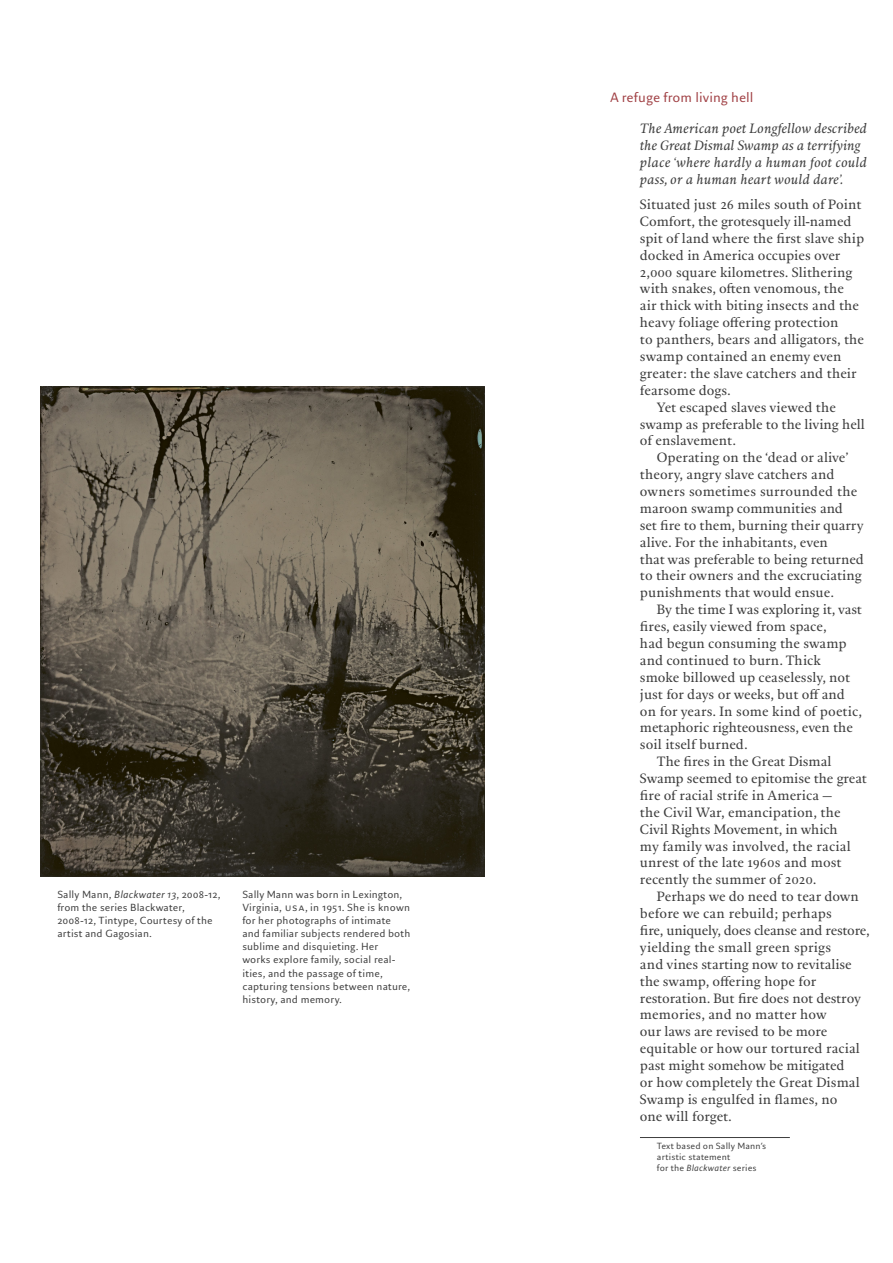
<style>
.page{position:relative;width:893px;height:1263px;background:#fff}
.page>*{position:absolute;margin:0;border:0;box-sizing:border-box;transform-origin:0 0}
.t1{font:12.75px "Lardy Serif";color:#3e3e3e}
.t2{font:italic 12.75px/17px "Lardy Serif";letter-spacing:.005em;color:#3e3e3e}
.t3{font:12.75px "Lardy Serif";letter-spacing:-.02em;color:#3e3e3e}
.t4{font:12.75px "Lardy Serif";letter-spacing:.02em;color:#3e3e3e}
.t5{font:12.75px "Lardy Sans";letter-spacing:.005em;color:#a04044}
.t6{font:9.75px/13px "Lardy Sans";letter-spacing:.01em;color:#3e3e3e}
.t7{font:8.4px/11.2px "Lardy Sans";letter-spacing:.015em;color:#3e3e3e}
.s1{font-style:italic}
</style>
<div class="page">
<img style="left:40px;top:386px;width:445px;height:491px">
<hr style="left:640px;top:1137px;width:150px;height:1px;background:#3e3e3e">
<p class="t6" style="left:57px;top:888px;width:165px">Sally Mann, <span class="s1">Blackwater 13</span>, 2008-12, from the series Blackwater,<br>2008-12, Tintype, Courtesy of the artist and Gagosian.</p>
<p class="t6" style="left:242px;top:888px;width:169px">Sally Mann was born in Lexington,<br>Virginia, u sa, in 1951. She is known for her photographs of intimate and familiar subjects rendered both sublime and disquieting. Her<br>works explore family, social real&shy;ities, and the passage of time, capturing tensions between nature, history, and memory.</p>
<p class="t5" style="left:610px;top:89px;width:145px">A refuge from living hell</p>
<p class="t2" style="left:640px;top:120px;width:229px">The American poet Longfellow described the Great Dismal Swamp as a terrifying place ‘where hardly a human foot could pass, or a human heart would dare’.</p>
<p class="t1" style="left:640px;top:196px;width:223px">Situated just 26 miles south of Point</p>
<p class="t1" style="left:640px;top:212px;width:213px">Comfort, the grotesquely ill-named</p>
<p class="t1" style="left:640px;top:229px;width:226px">spit of land where the first slave ship</p>
<p class="t1" style="left:640px;top:246px;width:202px">docked in America occupies over</p>
<p class="t1" style="left:640px;top:263px;width:214px">2,000 square kilometres. Slithering</p>
<p class="t1" style="left:640px;top:280px;width:205px">with snakes, often venomous, the</p>
<p class="t1" style="left:640px;top:297px;width:220px">air thick with biting insects and the</p>
<p class="t1" style="left:640px;top:314px;width:200px">heavy foliage offering protection</p>
<p class="t1" style="left:640px;top:331px;width:225px">to panthers, bears and alligators, the</p>
<p class="t1" style="left:640px;top:347px;width:203px">swamp contained an enemy even</p>
<p class="t1" style="left:640px;top:364px;width:218px">greater: the slave catchers and their</p>
<p class="t1" style="left:640px;top:381px;width:92px">fearsome dogs.</p>
<p class="t1" style="left:657px;top:398px;width:180px">Yet escaped slaves viewed the</p>
<p class="t1" style="left:640px;top:415px;width:226px">swamp as preferable to the living hell</p>
<p class="t1" style="left:640px;top:432px;width:98px">of enslavement.</p>
<p class="t1" style="left:657px;top:449px;width:193px">Operating on the ‘dead or alive’</p>
<p class="t1" style="left:640px;top:466px;width:196px">theory, angry slave catchers and</p>
<p class="t1" style="left:640px;top:483px;width:219px">owners sometimes surrounded the</p>
<p class="t1" style="left:640px;top:499px;width:204px">maroon swamp communities and</p>
<p class="t1" style="left:640px;top:516px;width:225px">set fire to them, burning their quarry</p>
<p class="t1" style="left:640px;top:533px;width:189px">alive. For the inhabitants, even</p>
<p class="t1" style="left:640px;top:550px;width:225px">that was preferable to being returned</p>
<p class="t1" style="left:640px;top:567px;width:223px">to their owners and the excruciating</p>
<p class="t1" style="left:640px;top:584px;width:196px">punishments that would ensue.</p>
<p class="t1" style="left:657px;top:601px;width:206px">By the time I was exploring it, vast</p>
<p class="t1" style="left:640px;top:618px;width:188px">fires, easily viewed from space,</p>
<p class="t1" style="left:640px;top:634px;width:208px">had begun consuming the swamp</p>
<p class="t1" style="left:640px;top:651px;width:182px">and continued to burn. Thick</p>
<p class="t1" style="left:640px;top:668px;width:212px">smoke billowed up ceaselessly, not</p>
<p class="t1" style="left:640px;top:685px;width:206px">just for days or weeks, but off and</p>
<p class="t1" style="left:640px;top:702px;width:224px">on for years. In some kind of poetic,</p>
<p class="t1" style="left:640px;top:719px;width:214px">metaphoric righteousness, even the</p>
<p class="t1" style="left:640px;top:736px;width:109px">soil itself burned.</p>
<p class="t1" style="left:657px;top:753px;width:176px">The fires in the Great Dismal</p>
<p class="t1" style="left:640px;top:770px;width:228px">Swamp seemed to epitomise the great</p>
<p class="t1" style="left:640px;top:786px;width:194px">fire of racial strife in America —</p>
<p class="t1" style="left:640px;top:803px;width:202px">the Civil War, emancipation, the</p>
<p class="t1" style="left:640px;top:820px;width:199px">Civil Rights Movement, in which</p>
<p class="t4" style="left:640px;top:837px;width:212px">my family was involved, the racial</p>
<p class="t1" style="left:640px;top:854px;width:203px">unrest of the late 1960s and most</p>
<p class="t1" style="left:640px;top:871px;width:178px">recently the summer of 2020.</p>
<p class="t1" style="left:657px;top:888px;width:203px">Perhaps we do need to tear down</p>
<p class="t1" style="left:640px;top:905px;width:193px">before we can rebuild; perhaps</p>
<p class="t3" style="left:640px;top:921px;width:232px">fire, uniquely, does cleanse and restore,</p>
<p class="t1" style="left:640px;top:938px;width:193px">yielding the small green sprigs</p>
<p class="t1" style="left:640px;top:955px;width:213px">and vines starting now to revitalise</p>
<p class="t1" style="left:640px;top:972px;width:178px">the swamp, offering hope for</p>
<p class="t1" style="left:640px;top:989px;width:222px">restoration. But fire does not destroy</p>
<p class="t1" style="left:640px;top:1006px;width:188px">memories, and no matter how</p>
<p class="t1" style="left:640px;top:1023px;width:189px">our laws are revised to be more</p>
<p class="t1" style="left:640px;top:1040px;width:221px">equitable or how our tortured racial</p>
<p class="t1" style="left:640px;top:1056px;width:206px">past might somehow be mitigated</p>
<p class="t1" style="left:640px;top:1073px;width:221px">or how completely the Great Dismal</p>
<p class="t1" style="left:640px;top:1090px;width:199px">Swamp is engulfed in flames, no</p>
<p class="t1" style="left:640px;top:1107px;width:94px">one will forget.</p>
<p class="t7" style="left:657px;top:1140px;width:111px">Text based on Sally Mann’s artistic statement<br>for the <span class="s1">Blackwater</span> series</p>
</div>
